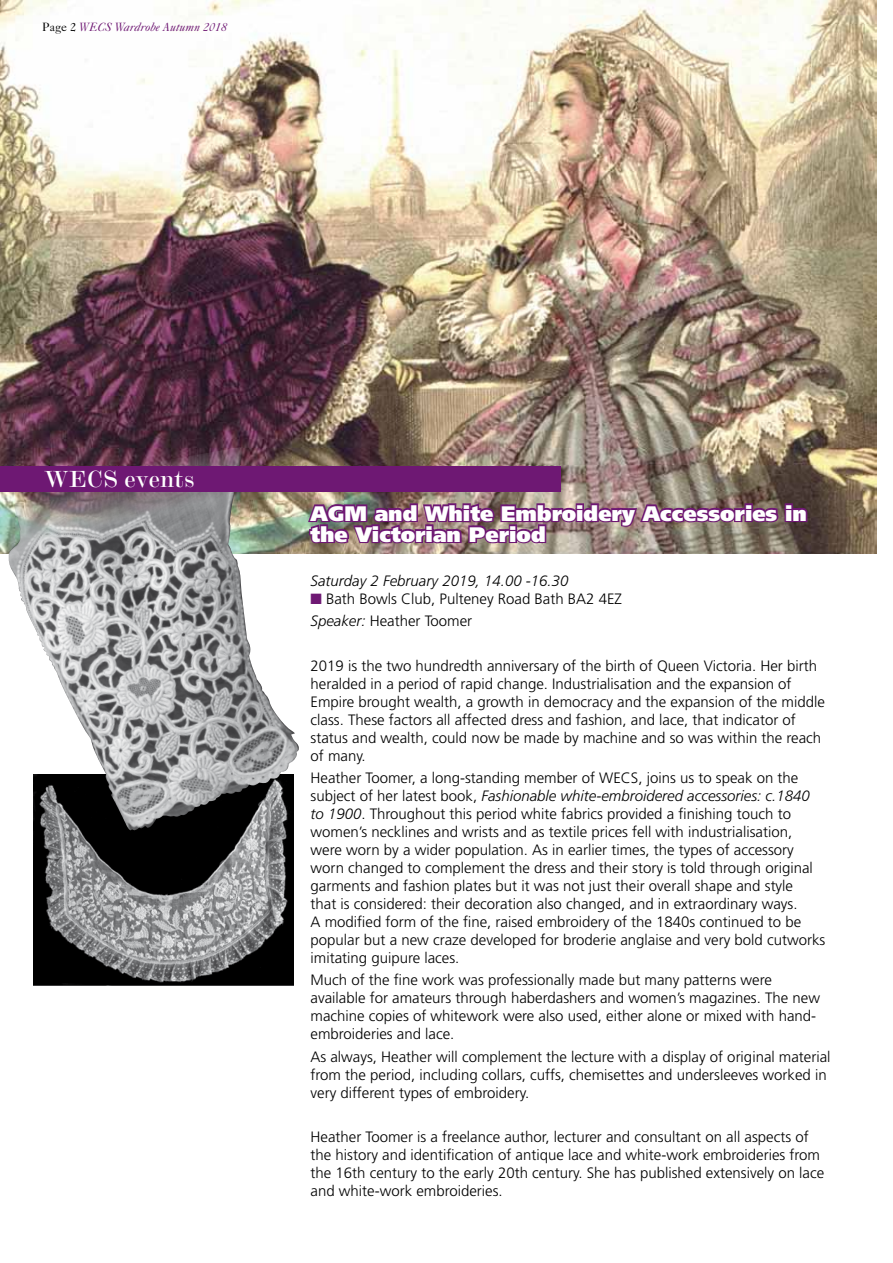
<style>
.page{position:relative;width:893px;height:1263px;background:#fff}
.page>*{position:absolute;margin:0;border:0;box-sizing:border-box;transform-origin:0 0}
.t1{font:24px "Modern 20 BT Roman B";color:#fff}
.t2{font:900 21px/21px "Frutiger";color:#fff}
.t3{font:300 15px/18px "Frutiger";color:#000}
.t4{font:italic 300 15px "Frutiger";color:#000}
.t5{font:italic 12px "Caslon Five Forty";color:#6e1873}
.s1{font-style:normal;color:#000}
.s2{color:#6e1873}
.s3{font-style:italic}
</style>
<div class="page">
<img style="left:0;top:0;width:876px;height:554px">
<img style="left:34px;top:832px;width:260px;height:154px">
<img style="left:6px;top:492px;width:293px;height:340px">
<img style="left:306px;top:0;width:503px;height:554px">
<div style="left:0;top:466px;width:561px;height:26px;background:#6e1873"></div>
<p class="t5" style="left:43px;top:19px;width:186px"><span class="s1">Page 2</span> WECS Wardrobe Autumn 2018</p>
<h1 class="t1" style="left:45px;top:464px;width:152px">WECS events</h1>
<h2 class="t2" style="left:310px;top:502px;width:498px">AGM and White Embroidery Accessories in the Victorian Period</h2>
<p class="t4" style="left:310px;top:572px;width:259px">Saturday 2 February 2019, 14.00 -16.30</p>
<p class="t3" style="left:310px;top:588px;width:313px;line-height:22.2px"><span class="s2">■</span> Bath Bowls Club, Pulteney Road Bath BA2 4EZ<br><span class="s3">Speaker:</span> Heather Toomer</p>
<p class="t3" style="left:310px;top:657px;width:516px">2019 is the two hundredth anniversary of the birth of Queen Victoria. Her birth heralded in a period of rapid change. Industrialisation and the expansion of Empire brought wealth, a growth in democracy and the expansion of the middle class. These factors all affected dress and fashion, and lace, that indicator of status and wealth, could now be made by machine and so was within the reach of many.</p>
<p class="t3" style="left:310px;top:769px;width:516px">Heather Toomer, a long-standing member of WECS, joins us to speak on the subject of her latest book, <span class="s3">Fashionable white-embroidered accessories: c.1840 to 1900</span>. Throughout this period white fabrics provided a finishing touch to women’s necklines and wrists and as textile prices fell with industrialisation, were worn by a wider population. As in earlier times, the types of accessory worn changed to complement the dress and their story is told through original garments and fashion plates but it was not just their overall shape and style<br>that is considered: their decoration also changed, and in extraordinary ways.<br>A modified form of the fine, raised embroidery of the 1840s continued to be popular but a new craze developed for broderie anglaise and very bold cutworks imitating guipure laces.</p>
<p class="t3" style="left:310px;top:971px;width:511px">Much of the fine work was professionally made but many patterns were available for amateurs through haberdashers and women’s magazines. The new machine copies of whitework were also used, either alone or mixed with hand&shy;embroideries and lace.</p>
<p class="t3" style="left:310px;top:1047px;width:522px">As always, Heather will complement the lecture with a display of original material from the period, including collars, cuffs, chemisettes and undersleeves worked in very different types of embroidery.</p>
<p class="t3" style="left:310px;top:1128px;width:515px">Heather Toomer is a freelance author, lecturer and consultant on all aspects of the history and identification of antique lace and white-work embroideries from the 16th century to the early 20th century. She has published extensively on lace and white-work embroideries.</p>
</div>
